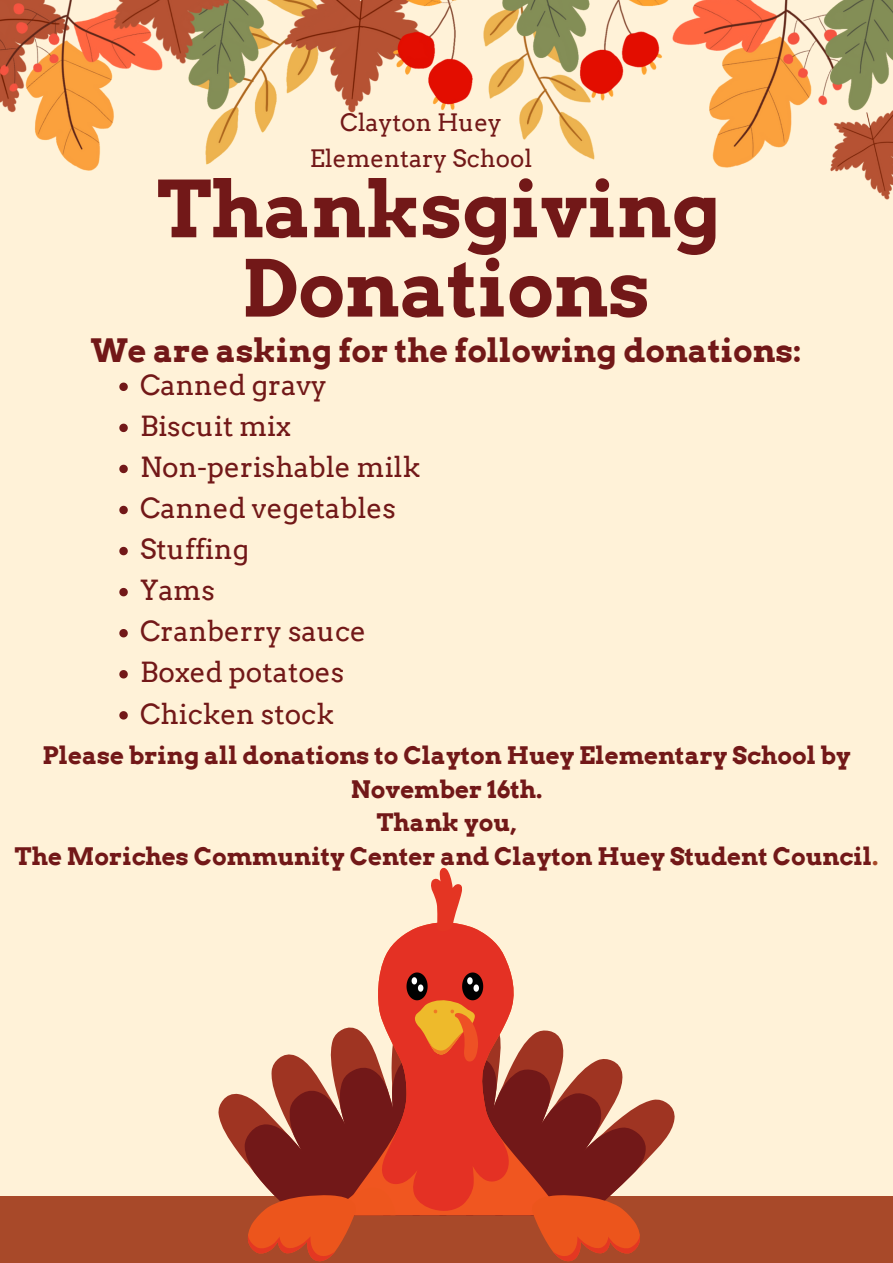
<style>
.page{position:relative;width:893px;height:1263px;background:#fff2d8}
.page>*{position:absolute;margin:0;border:0;box-sizing:border-box;transform-origin:0 0}
.t1{font:700 78px "Arvo";letter-spacing:-.01em;color:#721818}
.t2{font:700 32.25px "Arvo";color:#721818}
.t3{font:27.75px "Arvo";color:#721818}
.t4{font:700 24.15px/33.8px "Arvo";color:#721818;text-align:center}
.t5{font:24px/36px "Arvo";color:#721818;text-align:center}
.s1{color:#a84929}
</style>
<div class="page">
<div style="left:0;top:1196px;width:893px;height:67px;background:#a84929"></div>
<svg style="left:218px;top:867px;width:457px;height:395px"></svg>
<img style="left:0;top:0;width:893px;height:200px">
<svg style="left:119px;top:383px;width:9px;height:8px"></svg>
<svg style="left:119px;top:424px;width:9px;height:8px"></svg>
<svg style="left:119px;top:465px;width:9px;height:8px"></svg>
<svg style="left:119px;top:506px;width:9px;height:8px"></svg>
<svg style="left:119px;top:547px;width:9px;height:8px"></svg>
<svg style="left:119px;top:588px;width:9px;height:8px"></svg>
<svg style="left:119px;top:629px;width:9px;height:8px"></svg>
<svg style="left:119px;top:670px;width:9px;height:8px"></svg>
<svg style="left:119px;top:711px;width:9px;height:8px"></svg>
<p class="t5" style="left:310px;top:104px;width:224px">Clayton Huey<br>Elementary School</p>
<p class="t1" style="left:157px;top:162px;width:565px">Thanksgiving</p>
<p class="t1" style="left:243px;top:242px;width:409px">Donations</p>
<p class="t2" style="left:91px;top:331px;width:712px">We are asking for the following donations:</p>
<p class="t3" style="left:140px;top:368px;width:189px">Canned gravy</p>
<p class="t3" style="left:140px;top:409px;width:152px">Biscuit mix</p>
<p class="t3" style="left:140px;top:450px;width:281px">Non-perishable milk</p>
<p class="t3" style="left:140px;top:491px;width:257px">Canned vegetables</p>
<p class="t3" style="left:140px;top:533px;width:110px">Stuffing</p>
<p class="t3" style="left:140px;top:574px;width:76px">Yams</p>
<p class="t3" style="left:140px;top:615px;width:228px">Cranberry sauce</p>
<p class="t3" style="left:140px;top:656px;width:206px">Boxed potatoes</p>
<p class="t3" style="left:140px;top:697px;width:195px">Chicken stock</p>
<p class="t4" style="left:42px;top:738px;width:810px">Please bring all donations to Clayton Huey Elementary School by<br>November 16th.</p>
<p class="t4" style="left:377px;top:806px;width:141px">Thank you,</p>
<p class="t4" style="left:15px;top:839px;width:865px">The Moriches Community Center and Clayton Huey Student Council<span class="s1">.</span></p>
</div>
